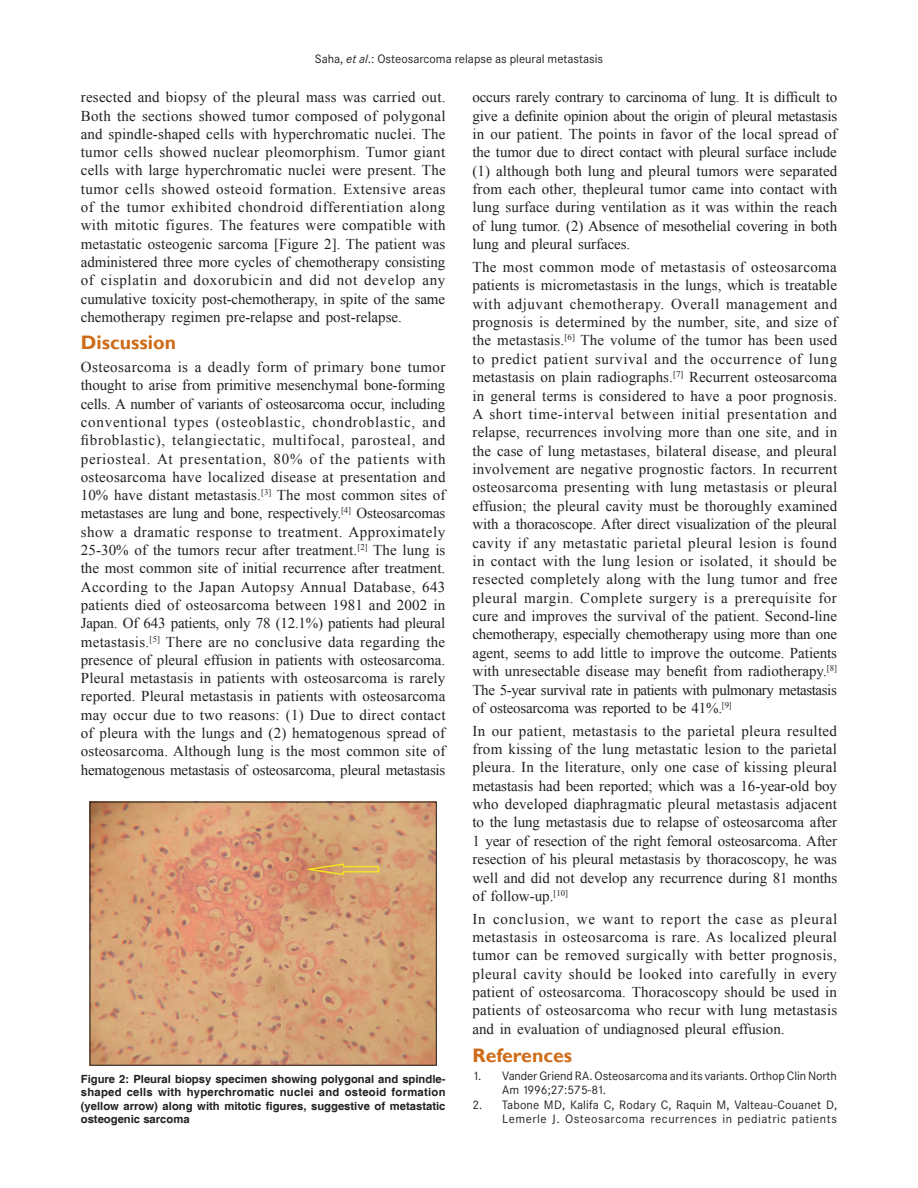
<style>
.page{position:relative;width:918px;height:1188px;background:#fff}
.page>*{position:absolute;margin:0;border:0;box-sizing:border-box;transform-origin:0 0}
.t1{font:700 19.5px "Gill Sans";color:#ce6c18}
.t2{font:15px/18.3px "Times New Roman";letter-spacing:-.005em;color:#231f20;text-align:justify}
.t3{font:12px/14.4px "Corporate SBQ";color:#231f20}
.t4{font:12px/14.4px "Corporate SBQ";letter-spacing:.04em;color:#231f20;text-align:right}
.t5{font:700 11.25px/13.5px "Helvetica";color:#231f20;text-align:justify}
.s1{font-style:italic}
</style>
<div class="page">
<img style="left:92px;top:804px;width:343px;height:259px">
<p class="t3" style="left:315px;top:52px;width:290px">Saha, <span class="s1">et al</span>.: Osteosarcoma relapse as pleural metastasis</p>
<p class="t2" style="left:81px;top:88px;width:366px">resected and biopsy of the pleural mass was carried out.<br>Both the sections showed tumor composed of polygonal and spindle‑shaped cells with hyperchromatic nuclei. The tumor cells showed nuclear pleomorphism. Tumor giant cells with large hyperchromatic nuclei were present. The tumor cells showed osteoid formation. Extensive areas of the tumor exhibited chondroid differentiation along with mitotic figures. The features were compatible with metastatic osteogenic sarcoma [Figure 2]. The patient was administered three more cycles of chemotherapy consisting of cisplatin and doxorubicin and did not develop any cumulative toxicity post‑chemotherapy, in spite of the same chemotherapy regimen pre‑relapse and post‑relapse.</p>
<h1 class="t1" style="left:81px;top:331px;width:97px">Discussion</h1>
<p class="t2" style="left:81px;top:358px;width:366px">Osteosarcoma is a deadly form of primary bone tumor thought to arise from primitive mesenchymal bone‑forming cells. A number of variants of osteosarcoma occur, including conventional types (osteoblastic, chondroblastic, and fibroblastic), telangiectatic, multifocal, parosteal, and periosteal. At presentation, 80% of the patients with osteosarcoma have localized disease at presentation and 10% have distant metastasis.<sup>[3]</sup> The most common sites of metastases are lung and bone, respectively.<sup>[4]</sup> Osteosarcomas show a dramatic response to treatment. Approximately 25‑30% of the tumors recur after treatment.<sup>[2]</sup> The lung is the most common site of initial recurrence after treatment.<br>According to the Japan Autopsy Annual Database, 643 patients died of osteosarcoma between 1981 and 2002 in Japan. Of 643 patients, only 78 (12.1%) patients had pleural metastasis.<sup>[5]</sup> There are no conclusive data regarding the presence of pleural effusion in patients with osteosarcoma.<br>Pleural metastasis in patients with osteosarcoma is rarely reported. Pleural metastasis in patients with osteosarcoma may occur due to two reasons: (1) Due to direct contact of pleura with the lungs and (2) hematogenous spread of osteosarcoma. Although lung is the most common site of hematogenous metastasis of osteosarcoma, pleural metastasis</p>
<p class="t2" style="left:472px;top:88px;width:366px">occurs rarely contrary to carcinoma of lung. It is difficult to give a definite opinion about the origin of pleural metastasis in our patient. The points in favor of the local spread of the tumor due to direct contact with pleural surface include (1) although both lung and pleural tumors were separated from each other, thepleural tumor came into contact with lung surface during ventilation as it was within the reach of lung tumor. (2) Absence of mesothelial covering in both lung and pleural surfaces.</p>
<p class="t2" style="left:472px;top:257px;width:366px">The most common mode of metastasis of osteosarcoma patients is micrometastasis in the lungs, which is treatable with adjuvant chemotherapy. Overall management and prognosis is determined by the number, site, and size of the metastasis.<sup>[6]</sup> The volume of the tumor has been used to predict patient survival and the occurrence of lung metastasis on plain radiographs.<sup>[7]</sup> Recurrent osteosarcoma in general terms is considered to have a poor prognosis.<br>A short time‑interval between initial presentation and relapse, recurrences involving more than one site, and in the case of lung metastases, bilateral disease, and pleural involvement are negative prognostic factors. In recurrent osteosarcoma presenting with lung metastasis or pleural effusion; the pleural cavity must be thoroughly examined with a thoracoscope. After direct visualization of the pleural cavity if any metastatic parietal pleural lesion is found in contact with the lung lesion or isolated, it should be resected completely along with the lung tumor and free pleural margin. Complete surgery is a prerequisite for cure and improves the survival of the patient. Second‑line chemotherapy, especially chemotherapy using more than one agent, seems to add little to improve the outcome. Patients with unresectable disease may benefit from radiotherapy.<sup>[8] </sup>The 5‑year survival rate in patients with pulmonary metastasis of osteosarcoma was reported to be 41%.<sup>[9]</sup></p>
<p class="t2" style="left:472px;top:721px;width:366px">In our patient, metastasis to the parietal pleura resulted from kissing of the lung metastatic lesion to the parietal pleura. In the literature, only one case of kissing pleural metastasis had been reported; which was a 16‑year‑old boy who developed diaphragmatic pleural metastasis adjacent to the lung metastasis due to relapse of osteosarcoma after 1 year of resection of the right femoral osteosarcoma. After resection of his pleural metastasis by thoracoscopy, he was well and did not develop any recurrence during 81 months of follow‑up.<sup>[10]</sup></p>
<p class="t2" style="left:472px;top:909px;width:366px">In conclusion, we want to report the case as pleural metastasis in osteosarcoma is rare. As localized pleural tumor can be removed surgically with better prognosis, pleural cavity should be looked into carefully in every patient of osteosarcoma. Thoracoscopy should be used in patients of osteosarcoma who recur with lung metastasis and in evaluation of undiagnosed pleural effusion.</p>
<h1 class="t1" style="left:472px;top:1043px;width:101px">References</h1>
<p class="t3" style="left:502px;top:1069px;width:336px;text-indent:-30px">1. Vander Griend RA. Osteosarcoma and its variants. Orthop Clin North<br>Am 1996;27:575‑81.</p>
<p class="t4" style="left:472px;top:1098px;width:366px">2. Tabone MD, Kalifa C, Rodary C, Raquin M, Valteau‑Couanet D,<br>Lemerle J. Osteosarcoma recurrences in pediatric patients</p>
<p class="t5" style="left:81px;top:1072px;width:366px">Figure 2: Pleural biopsy specimen showing polygonal and spindle&shy;shaped cells with hyperchromatic nuclei and osteoid formation (yellow arrow) along with mitotic figures, suggestive of metastatic osteogenic sarcoma</p>
</div>
